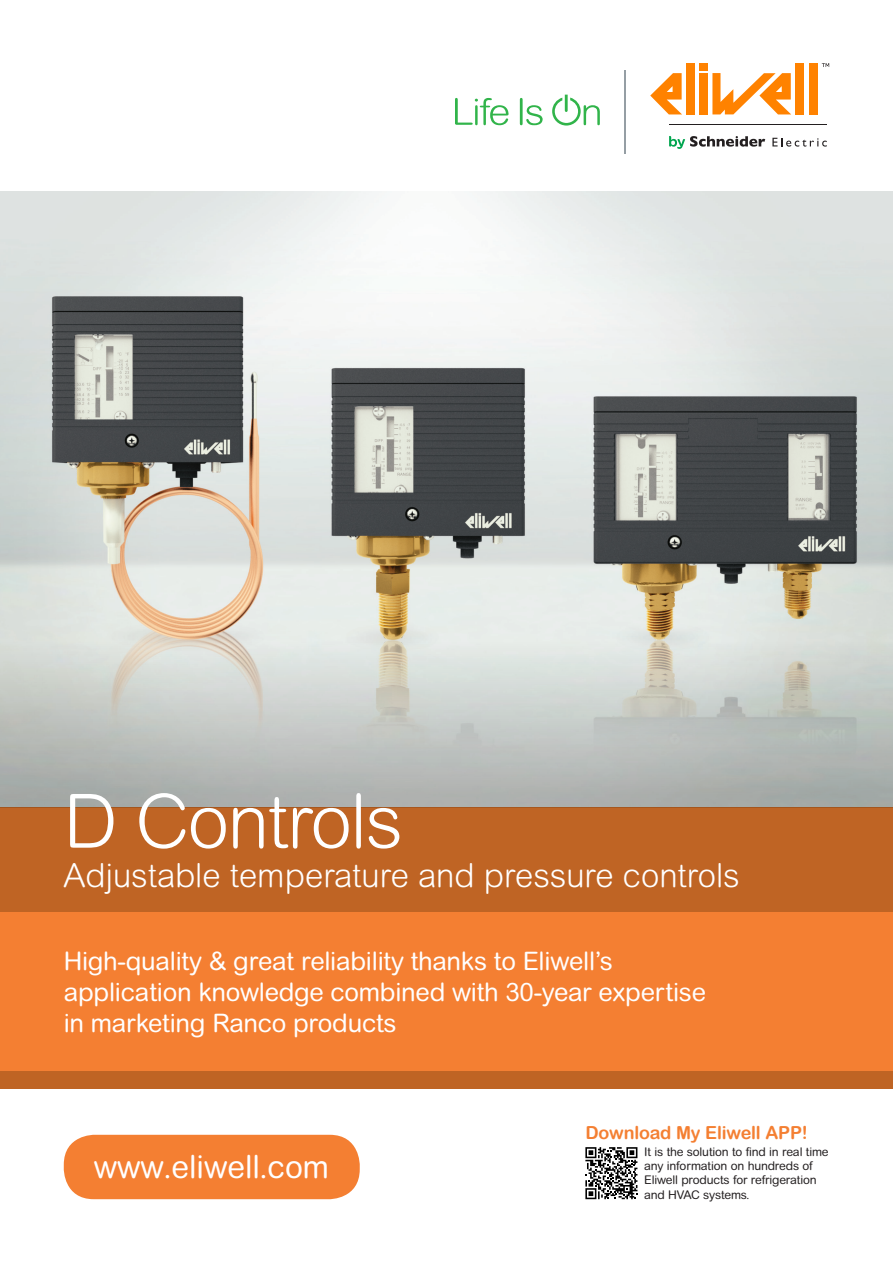
<style>
.page{position:relative;width:893px;height:1263px;background:#fff}
.page>*{position:absolute;margin:0;border:0;box-sizing:border-box;transform-origin:0 0}
.t1{font:300 75px "Arial Rounded MT Pro";letter-spacing:-.02em;color:#fff}
.t2{font:300 33px "Arial Rounded MT Pro";color:#fff}
._1_Text__8{font:31.95px "Arial Rounded MT Pro";color:#fff}
.t3{font:25.5px "Arial Rounded MT Pro";letter-spacing:-.01em;color:#fff}
.t4{font:18px "Arial Rounded MT Bold";letter-spacing:-.01em;color:#f47f32}
.t5{font:12px/14.4px "Arial Rounded MT Pro";letter-spacing:-.015em;color:#231f20}
</style>
<div class="page">
<img style="left:0;top:192px;width:893px;height:448px">
<svg style="left:0;top:640px;width:893px;height:168px;background:#c2c5c1"></svg>
<svg style="left:455px;top:98px;width:54px;height:27px"></svg>
<svg style="left:520px;top:98px;width:23px;height:27px"></svg>
<svg style="left:552px;top:95px;width:48px;height:31px"></svg>
<hr style="left:624px;top:71px;width:2px;height:83px;background:#959ea4">
<svg style="left:669px;top:136px;width:96px;height:13px"></svg>
<svg style="left:772px;top:138px;width:55px;height:9px"></svg>
<hr style="left:669px;top:124px;width:158px;height:1px;background:#231f20">
<div style="left:699px;top:63px;width:8px;height:8px;background:#ff8200"></div>
<div style="left:699px;top:73px;width:8px;height:41px;background:#ff8200"></div>
<div style="left:686px;top:63px;width:8px;height:51px;background:#ff8200"></div>
<div style="left:809px;top:63px;width:8px;height:51px;background:#ff8200"></div>
<div style="left:796px;top:63px;width:8px;height:51px;background:#ff8200"></div>
<svg style="left:650px;top:73px;width:32px;height:41px"></svg>
<svg style="left:712px;top:73px;width:79px;height:41px"></svg>
<svg style="left:822px;top:63px;width:7px;height:4px"></svg>
<div style="left:64px;top:1135px;width:296px;height:64px;background:#f47f32;border-radius:30px"></div>
<div style="left:0;top:912px;width:893px;height:159px;background:#f47f32"></div>
<div style="left:0;top:1071px;width:893px;height:17px;background:#bf6424"></div>
<svg style="left:585px;top:1147px;width:52px;height:52px"></svg>
<div style="left:0;top:808px;width:893px;height:104px;background:#bf6424"></div>
<p class="t1" style="left:64px;top:778px;width:341px">D Controls</p>
<p class="t2" style="left:64px;top:857px;width:678px">Adjustable temperature and pressure controls</p>
<p class="t3" style="left:64px;top:946px;width:551px">High-quality &amp; great reliability thanks to Eliwell’s</p>
<p class="t3" style="left:64px;top:977px;width:644px">application knowledge combined with 30-year expertise</p>
<p class="t3" style="left:64px;top:1008px;width:334px">in marketing Ranco products</p>
<p class="t4" style="left:585px;top:1122px;width:224px">Download My Eliwell APP!</p>
<p class="_1_Text__8" style="left:94px;top:1148px;width:237px">www.eliwell.com</p>
<p class="t5" style="left:644px;top:1144px;width:186px">It is the solution to find in real time any information on hundreds of<br>Eliwell products for refrigeration and HVAC systems.</p>
</div>
